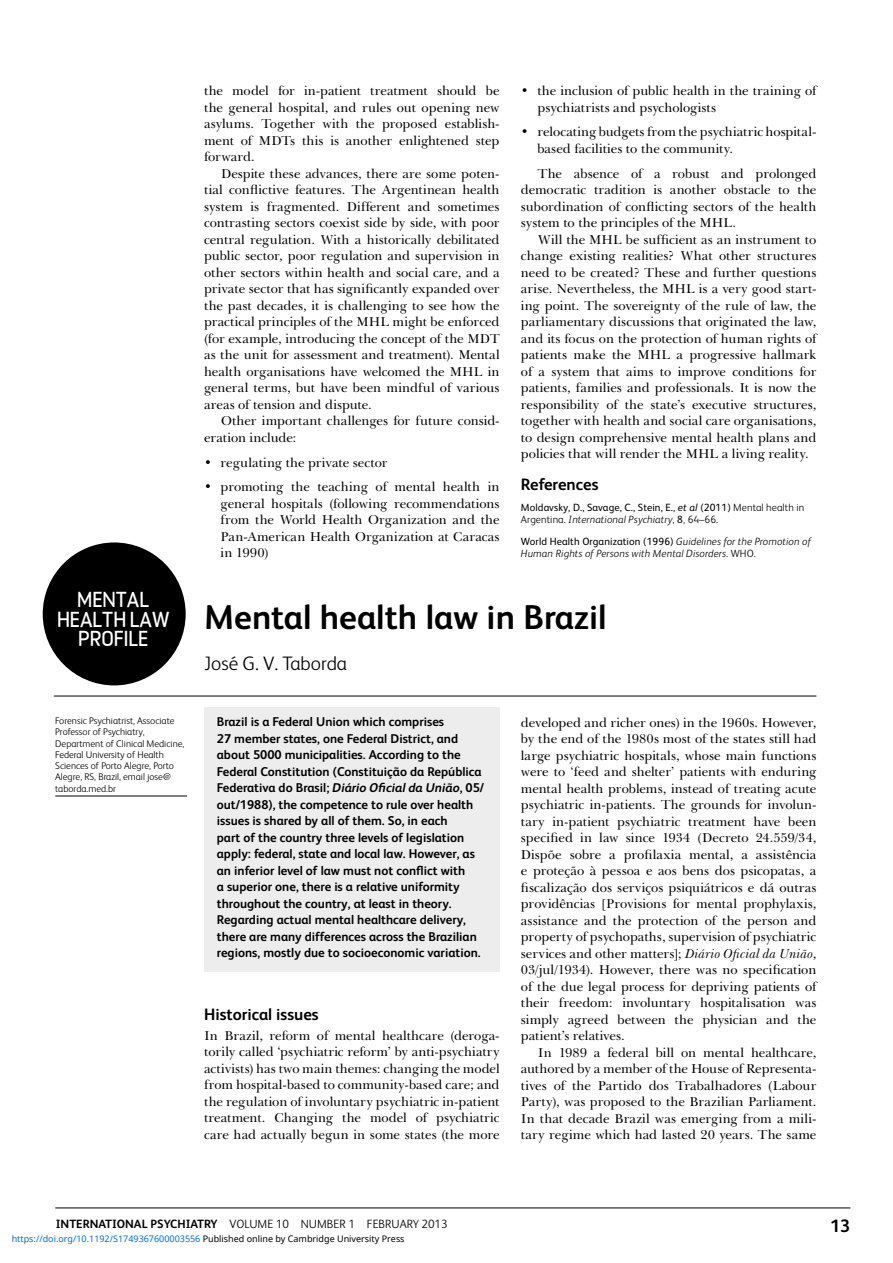
<style>
.page{position:relative;width:893px;height:1263px;background:#fff}
.page>*{position:absolute;margin:0;border:0;box-sizing:border-box;transform-origin:0 0}
.t1{font:700 34.5px "FS Albert";color:#000}
.t2{font:24.3px/19.5px "FS Dillonv 1.01";color:#fff;text-align:center}
.t3{font:300 19.5px "FS Albert";color:#000}
.t4{font:700 18px "FS Albert";color:#000}
.t5{font:700 16.5px "FS Albert";color:#000}
.t6{font:13.2px/16.5px "Baskerville BT";color:#000;text-align:justify}
.t7{font:700 12.75px/16.5px "FS Albert";color:#000}
.t8{font:300 12px "FS Albert";color:#000}
.t9{font:italic 300 10.5px/12px "FS Albert";letter-spacing:.01em;color:#000}
.t10{font:10.5px/12px "FS Albert";letter-spacing:.01em;color:#000}
.t11{font:300 9.75px/11.2px "FS Albert";color:#000}
.t12{font:9px "Noto Sans";color:#0172cf}
.s1{font-style:italic}
.s2{font-weight:300}
.s3{font-weight:300;font-style:italic}
.s4{font-weight:400;font-style:normal}
.s5{font-style:normal}
.s6{font-weight:700}
.s7{color:#000}
</style>
<div class="page">
<hr style="left:55px;top:1208px;width:795px;height:1px;background:#000">
<div style="left:204px;top:707px;width:296px;height:265px;background:#ededed"></div>
<hr style="left:55px;top:796px;width:132px;height:1px;background:#000">
<hr style="left:54px;top:696px;width:762px;height:1px;background:#000">
<div style="left:43px;top:542px;width:143px;height:143px;background:#000;border-radius:50%"></div>
<h2 class="t2" style="left:57px;top:588px;width:114px">MENTAL<br>HEALTH LAW<br>PROFILE</h2>
<p class="t6" style="left:204px;top:83px;width:297px">the model for in-patient treatment should be the general hospital, and rules out opening new asylums. Together with the proposed establish&shy;ment of MDTs this is another enlightened step forward.</p>
<p class="t6" style="left:204px;top:165px;width:297px;text-indent:17px">Despite these advances, there are some poten&shy;tial conflictive features. The Argentinean health system is fragmented. Different and sometimes contrasting sectors coexist side by side, with poor central regulation. With a historically debilitated public sector, poor regulation and supervision in other sectors within health and social care, and a private sector that has significantly expanded over the past decades, it is challenging to see how the practical principles of the MHL might be enforced (for example, introducing the concept of the MDT as the unit for assessment and treatment). Mental health organisations have welcomed the MHL in general terms, but have been mindful of various areas of tension and dispute.</p>
<p class="t6" style="left:204px;top:413px;width:297px;text-indent:17px">Other important challenges for future consid&shy;eration include:</p>
<p class="t6" style="left:204px;top:454px;width:185px">• regulating the private sector</p>
<p class="t6" style="left:221px;top:479px;width:281px;text-indent:-16px">• promoting the teaching of mental health in general hospitals (following recommendations from the World Health Organization and the Pan-American Health Organization at Caracas in 1990)</p>
<p class="t6" style="left:537px;top:83px;width:281px;text-indent:-16px">• the inclusion of public health in the training of psychiatrists and psychologists</p>
<p class="t6" style="left:537px;top:124px;width:280px;text-indent:-16px">• relocating budgets from the psychiatric hospital&shy;based facilities to the community.</p>
<p class="t6" style="left:521px;top:165px;width:297px;text-indent:17px">The absence of a robust and prolonged democratic tradition is another obstacle to the subordination of conflicting sectors of the health system to the principles of the MHL.</p>
<p class="t6" style="left:521px;top:231px;width:297px;text-indent:17px">Will the MHL be sufficient as an instrument to change existing realities? What other structures need to be created? These and further questions arise. Nevertheless, the MHL is a very good start&shy;ing point. The sovereignty of the rule of law, the parliamentary discussions that originated the law, and its focus on the protection of human rights of patients make the MHL a progressive hallmark of a system that aims to improve conditions for patients, families and professionals. It is now the responsibility of the state’s executive structures, together with health and social care organisations, to design comprehensive mental health plans and policies that will render the MHL a living reality.</p>
<p class="t5" style="left:521px;top:473px;width:79px">References</p>
<p class="t10" style="left:521px;top:501px;width:285px">Moldavsky, D., Savage, C., Stein, E., <span class="s1">et al</span> (2011) <span class="s2">Mental health in<br>Argentina.</span> <span class="s3">International Psychiatry</span><span class="s2">,</span> 8<span class="s2">, 64–66.</span></p>
<p class="t9" style="left:521px;top:535px;width:292px"><span class="s4">World Health Organization (1996)</span> Guidelines for the Promotion of<br>Human Rights of Persons with Mental Disorders<span class="s5">. WHO.</span></p>
<h1 class="t1" style="left:204px;top:594px;width:404px">Mental health law in Brazil</h1>
<h3 class="t3" style="left:204px;top:650px;width:144px">José G. V. Taborda</h3>
<p class="t11" style="left:55px;top:714px;width:131px">Forensic Psychiatrist, Associate<br>Professor of Psychiatry,<br>Department of Clinical Medicine,<br>Federal University of Health<br>Sciences of Porto Alegre, Porto<br>Alegre, RS, Brazil, email jose@ taborda.med.br</p>
<p class="t7" style="left:217px;top:713px;width:269px">Brazil is a Federal Union which comprises<br>27 member states, one Federal District, and about 5000 municipalities. According to the Federal Constitution (Constituição da República Federativa do Brasil; <span class="s1">Diário Oficial da União</span>, 05/ out/1988), the competence to rule over health issues is shared by all of them. So, in each<br>part of the country three levels of legislation apply: federal, state and local law. However, as an inferior level of law must not conflict with<br>a superior one, there is a relative uniformity throughout the country, at least in theory.<br>Regarding actual mental healthcare delivery, there are many differences across the Brazilian regions, mostly due to socioeconomic variation.</p>
<p class="t5" style="left:204px;top:1003px;width:116px">Historical issues</p>
<p class="t6" style="left:204px;top:1027px;width:297px">In Brazil, reform of mental healthcare (deroga&shy;torily called ‘psychiatric reform’ by anti-psychiatry activists) has two main themes: changing the model from hospital-based to community-based care; and the regulation of involuntary psychiatric in-patient treatment. Changing the model of psychiatric care had actually begun in some states (the more</p>
<p class="t6" style="left:521px;top:714px;width:297px">developed and richer ones) in the 1960s. However, by the end of the 1980s most of the states still had large psychiatric hospitals, whose main functions were to ‘feed and shelter’ patients with enduring mental health problems, instead of treating acute psychiatric in-patients. The grounds for involun&shy;tary in-patient psychiatric treatment have been specified in law since 1934 (Decreto 24.559/34, Dispõe sobre a profilaxia mental, a assistência e proteção à pessoa e aos bens dos psicopatas, a fiscalização dos serviços psiquiátricos e dá outras providências [Provisions for mental prophylaxis, assistance and the protection of the person and property of psychopaths, supervision of psychiatric services and other matters]; <span class="s1">Diário Oficial da União</span>, 03/jul/1934). However, there was no specification of the due legal process for depriving patients of their freedom: involuntary hospitalisation was simply agreed between the physician and the patient’s relatives.</p>
<p class="t6" style="left:521px;top:1044px;width:297px;text-indent:17px">In 1989 a federal bill on mental healthcare, authored by a member of the House of Representa&shy;tives of the Partido dos Trabalhadores (Labour Party), was proposed to the Brazilian Parliament.<br>In that decade Brazil was emerging from a mili&shy;tary regime which had lasted 20 years. The same</p>
<p class="t8" style="left:56px;top:1215px;width:393px"><span class="s6">International Psychiatry</span> Volume 10 Number 1 February 2013</p>
<h3 class="t4" style="left:830px;top:1214px;width:22px">13</h3>
<p class="t12" style="left:12px;top:1232px;width:394px">https://doi.org/10.1192/S1749367600003556 <span class="s7">Published online by Cambridge University Press</span></p>
</div>
